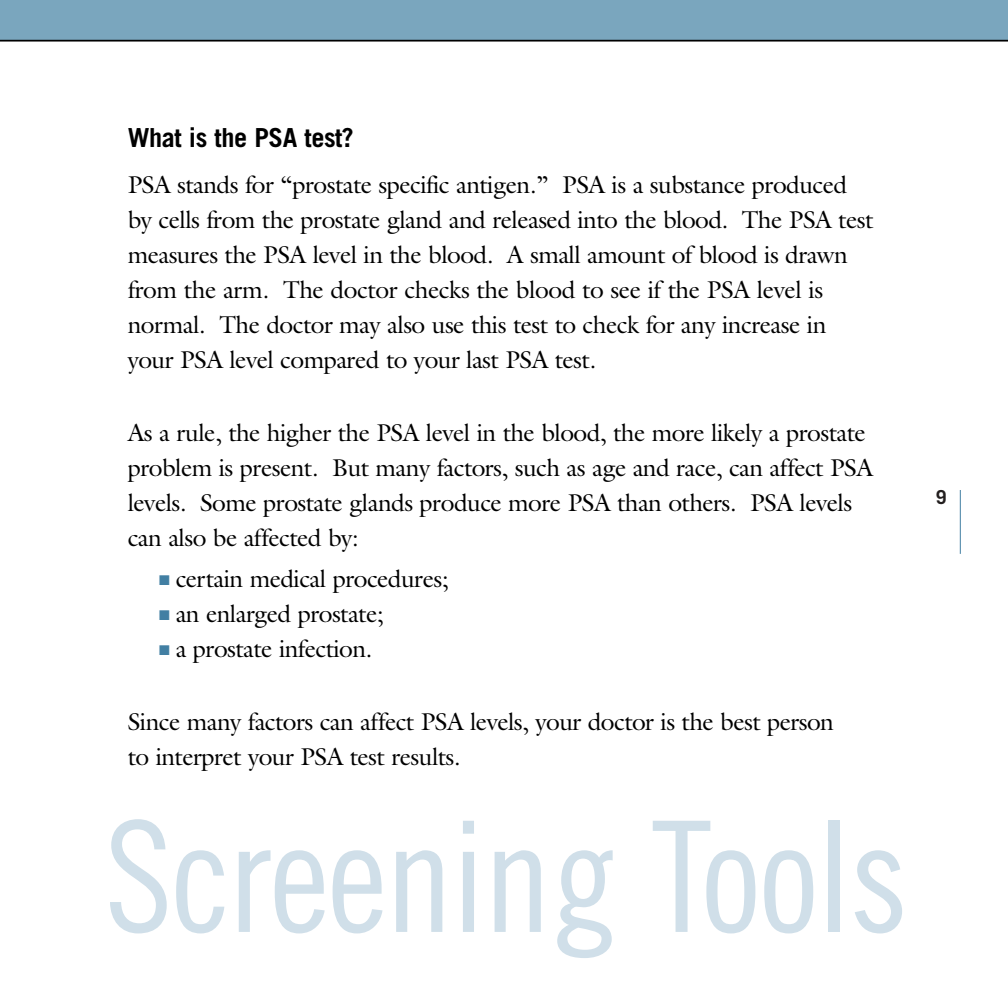
<style>
.page{position:relative;width:1008px;height:1008px;background:#fff}
.page>*{position:absolute;margin:0;border:0;box-sizing:border-box;transform-origin:0 0}
.t1{font:154px "Trade Gothic Cond Eighteen";letter-spacing:-.015em;color:#d0dfe9}
.t2{font:700 26.25px "Trade Gothic";letter-spacing:-.015em;color:#000}
.t3{font:24.5px/35px "Galliard";letter-spacing:-.025em;color:#000}
.t4{font:700 19.25px "Trade Gothic";color:#231f1f}
.s1{color:#427fa3}
</style>
<div class="page">
<hr style="left:960px;top:490px;width:1px;height:64px;background:#427fa3">
<svg style="left:0;top:0;width:1008px;height:42px;background:#76a0b6"></svg>
<h2 class="t2" style="left:128px;top:128px;width:228px">What is the PSA test?</h2>
<p class="t3" style="left:128px;top:170px;width:747px">PSA stands for “prostate specific antigen.” PSA is a substance produced by cells from the prostate gland and released into the blood. The PSA test measures the PSA level in the blood. A small amount of blood is drawn from the arm. The doctor checks the blood to see if the PSA level is normal. The doctor may also use this test to check for any increase in your PSA level compared to your last PSA test.</p>
<p class="t3" style="left:128px;top:418px;width:747px">As a rule, the higher the PSA level in the blood, the more likely a prostate problem is present. But many factors, such as age and race, can affect PSA levels. Some prostate glands produce more PSA than others. PSA levels can also be affected by:</p>
<p class="t3" style="left:159px;top:564px;width:291px"><span class="s1">■</span> certain medical procedures;</p>
<p class="t3" style="left:159px;top:599px;width:226px"><span class="s1">■</span> an enlarged prostate;</p>
<p class="t3" style="left:159px;top:634px;width:215px"><span class="s1">■</span> a prostate infection.</p>
<p class="t3" style="left:128px;top:707px;width:708px">Since many factors can affect PSA levels, your doctor is the best person to interpret your PSA test results.</p>
<p class="t1" style="left:104px;top:821px;width:806px">Screening Tools</p>
<p class="t4" style="left:936px;top:490px;width:12px">9</p>
</div>
